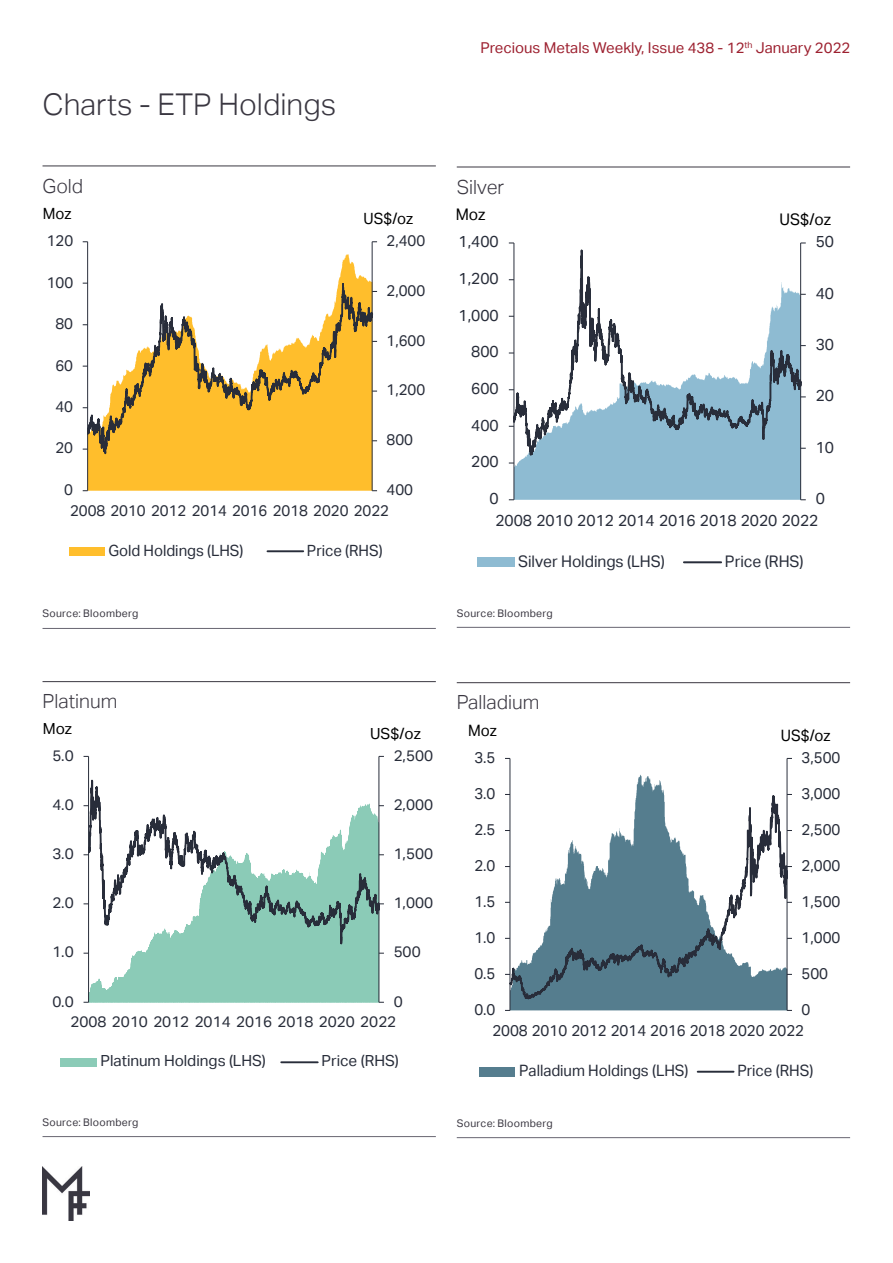
<style>
.page{position:relative;width:893px;height:1263px;background:#fff}
.page>*{position:absolute;margin:0;border:0;box-sizing:border-box;transform-origin:0 0}
.Chapter_Title{font:300 30px "Aktiv Grotesk";color:#3a3741}
.Table_Graph_Header{font:300 19.5px "Aktiv Grotesk";color:#3a3741}
.t1{font:16.05px "Aktiv Grotesk";letter-spacing:-.005em;color:#282d3a}
.t2{font:16.05px "Aktiv Grotesk";color:#000}
.t3{font:15.6px "Aktiv Grotesk";letter-spacing:-.005em;color:#282d3a;scale:.96 1}
.t4{font:15.6px "Aktiv Grotesk";color:#000;scale:.96 1}
.t5{font:15.45px "Aktiv Grotesk";letter-spacing:-.005em;color:#282d3a}
.t6{font:15.45px "Aktiv Grotesk";color:#000}
.t7{font:15.3px "Aktiv Grotesk";letter-spacing:-.005em;color:#282d3a}
.t8{font:15.3px "Aktiv Grotesk";color:#000}
.t9{font:15px "Aktiv Grotesk";color:#9d2130}
.Source{font:10.5px "Aktiv Grotesk";letter-spacing:.025em;color:#3a3741}
</style>
<div class="page">
<img style="left:43px;top:1166px;width:47px;height:54px">
<hr style="left:43px;top:166px;width:393px;height:1px;background:#3a3741">
<hr style="left:43px;top:628px;width:393px;height:1px;background:#686671">
<hr style="left:457px;top:167px;width:393px;height:1px;background:#3a3741">
<hr style="left:457px;top:627px;width:393px;height:1px;background:#686671">
<hr style="left:457px;top:682px;width:393px;height:1px;background:#3a3741">
<hr style="left:457px;top:1137px;width:393px;height:1px;background:#686671">
<hr style="left:43px;top:681px;width:393px;height:1px;background:#3a3741">
<hr style="left:43px;top:1136px;width:393px;height:1px;background:#686671">
<svg style="left:87px;top:242px;width:286px;height:250px"></svg>
<div style="left:69px;top:547px;width:36px;height:9px;background:#ffbe2c"></div>
<hr style="left:267px;top:550px;width:36px;height:2px;background:#282d3a">
<svg style="left:514px;top:243px;width:288px;height:258px"></svg>
<div style="left:477px;top:558px;width:37px;height:9px;background:#8ebbd2"></div>
<hr style="left:684px;top:561px;width:37px;height:2px;background:#282d3a">
<svg style="left:510px;top:758px;width:278px;height:253px"></svg>
<div style="left:479px;top:1067px;width:36px;height:9px;background:#557d8e"></div>
<hr style="left:698px;top:1071px;width:36px;height:2px;background:#282d3a">
<svg style="left:88px;top:756px;width:292px;height:247px"></svg>
<div style="left:60px;top:1058px;width:37px;height:8px;background:#8bcbb7"></div>
<hr style="left:281px;top:1061px;width:37px;height:2px;background:#282d3a">
<p class="Chapter_Title" style="left:43px;top:87px;width:295px">Charts - ETP Holdings</p>
<p class="Table_Graph_Header" style="left:43px;top:174px;width:42px">Gold</p>
<p class="t6" style="left:43px;top:205px;width:30px">Moz</p>
<p class="t6" style="left:363px;top:210px;width:51px">US$/oz</p>
<p class="t5" style="left:47px;top:232px;width:28px">120</p>
<p class="t5" style="left:47px;top:273px;width:28px">100</p>
<p class="t5" style="left:55px;top:315px;width:19px">80</p>
<p class="t5" style="left:55px;top:356px;width:19px">60</p>
<p class="t5" style="left:55px;top:398px;width:19px">40</p>
<p class="t5" style="left:55px;top:439px;width:19px">20</p>
<p class="t5" style="left:64px;top:481px;width:10px">0</p>
<p class="t5" style="left:387px;top:232px;width:40px">2,400</p>
<p class="t5" style="left:387px;top:281px;width:40px">2,000</p>
<p class="t5" style="left:387px;top:331px;width:40px">1,600</p>
<p class="t5" style="left:387px;top:381px;width:40px">1,200</p>
<p class="t5" style="left:387px;top:431px;width:28px">800</p>
<p class="t5" style="left:387px;top:481px;width:28px">400</p>
<p class="t5" style="left:70px;top:502px;width:321px">2008 2010 2012 2014 2016 2018 2020 2022</p>
<p class="t5" style="left:108px;top:541px;width:137px">Gold Holdings (LHS)</p>
<p class="t5" style="left:307px;top:541px;width:77px">Price (RHS)</p>
<p class="Source" style="left:43px;top:607px;width:97px">Source: Bloomberg</p>
<p class="t9" style="left:481px;top:39px;width:371px">Precious Metals Weekly, Issue 438 - 12<sup>th</sup> January 2022</p>
<p class="Table_Graph_Header" style="left:457px;top:176px;width:49px">Silver</p>
<p class="t2" style="left:456px;top:205px;width:31px">Moz</p>
<p class="t2" style="left:779px;top:210px;width:53px">US$/oz</p>
<p class="t1" style="left:459px;top:232px;width:42px">1,400</p>
<p class="t1" style="left:459px;top:269px;width:42px">1,200</p>
<p class="t1" style="left:459px;top:306px;width:42px">1,000</p>
<p class="t1" style="left:471px;top:342px;width:29px">800</p>
<p class="t1" style="left:471px;top:379px;width:29px">600</p>
<p class="t1" style="left:471px;top:416px;width:29px">400</p>
<p class="t1" style="left:471px;top:452px;width:29px">200</p>
<p class="t1" style="left:490px;top:489px;width:11px">0</p>
<p class="t1" style="left:816px;top:232px;width:20px">50</p>
<p class="t1" style="left:816px;top:284px;width:20px">40</p>
<p class="t1" style="left:816px;top:335px;width:20px">30</p>
<p class="t1" style="left:816px;top:386px;width:20px">20</p>
<p class="t1" style="left:816px;top:438px;width:20px">10</p>
<p class="t1" style="left:816px;top:489px;width:11px">0</p>
<p class="t1" style="left:495px;top:511px;width:324px">2008 2010 2012 2014 2016 2018 2020 2022</p>
<p class="t1" style="left:518px;top:552px;width:148px">Silver Holdings (LHS)</p>
<p class="t1" style="left:725px;top:552px;width:80px">Price (RHS)</p>
<p class="Source" style="left:457px;top:607px;width:97px">Source: Bloomberg</p>
<p class="Table_Graph_Header" style="left:43px;top:690px;width:76px">Platinum</p>
<p class="t8" style="left:43px;top:720px;width:31px">Moz</p>
<p class="t8" style="left:370px;top:725px;width:52px">US$/oz</p>
<p class="t7" style="left:52px;top:746px;width:23px">5.0</p>
<p class="t7" style="left:394px;top:746px;width:41px">2,500</p>
<p class="t7" style="left:52px;top:796px;width:23px">4.0</p>
<p class="t7" style="left:394px;top:796px;width:41px">2,000</p>
<p class="t7" style="left:52px;top:845px;width:23px">3.0</p>
<p class="t7" style="left:394px;top:845px;width:41px">1,500</p>
<p class="t7" style="left:52px;top:894px;width:23px">2.0</p>
<p class="t7" style="left:394px;top:894px;width:41px">1,000</p>
<p class="t7" style="left:52px;top:943px;width:23px">1.0</p>
<p class="t7" style="left:394px;top:943px;width:29px">500</p>
<p class="t7" style="left:52px;top:992px;width:23px">0.0</p>
<p class="t7" style="left:394px;top:992px;width:11px">0</p>
<p class="t7" style="left:71px;top:1013px;width:327px">2008 2010 2012 2014 2016 2018 2020 2022</p>
<p class="t7" style="left:101px;top:1052px;width:167px">Platinum Holdings (LHS)</p>
<p class="t7" style="left:322px;top:1052px;width:79px">Price (RHS)</p>
<p class="Source" style="left:43px;top:1116px;width:97px">Source: Bloomberg</p>
<p class="Table_Graph_Header" style="left:457px;top:691px;width:84px">Palladium</p>
<p class="t4" style="left:468px;top:721px;width:32px">Moz</p>
<p class="t4" style="left:781px;top:726px;width:53px">US$/oz</p>
<p class="t3" style="left:474px;top:748px;width:23px">3.5</p>
<p class="t3" style="left:802px;top:748px;width:42px">3,500</p>
<p class="t3" style="left:474px;top:784px;width:23px">3.0</p>
<p class="t3" style="left:802px;top:784px;width:42px">3,000</p>
<p class="t3" style="left:474px;top:820px;width:23px">2.5</p>
<p class="t3" style="left:802px;top:820px;width:42px">2,500</p>
<p class="t3" style="left:474px;top:856px;width:23px">2.0</p>
<p class="t3" style="left:802px;top:856px;width:42px">2,000</p>
<p class="t3" style="left:474px;top:892px;width:23px">1.5</p>
<p class="t3" style="left:802px;top:892px;width:42px">1,500</p>
<p class="t3" style="left:474px;top:928px;width:23px">1.0</p>
<p class="t3" style="left:802px;top:928px;width:42px">1,000</p>
<p class="t3" style="left:474px;top:964px;width:23px">0.5</p>
<p class="t3" style="left:802px;top:964px;width:29px">500</p>
<p class="t3" style="left:474px;top:1000px;width:23px">0.0</p>
<p class="t3" style="left:802px;top:1000px;width:11px">0</p>
<p class="t3" style="left:492px;top:1022px;width:326px">2008 2010 2012 2014 2016 2018 2020 2022</p>
<p class="t3" style="left:519px;top:1062px;width:178px">Palladium Holdings (LHS)</p>
<p class="t3" style="left:737px;top:1062px;width:81px">Price (RHS)</p>
<p class="Source" style="left:457px;top:1117px;width:97px">Source: Bloomberg</p>
</div>
